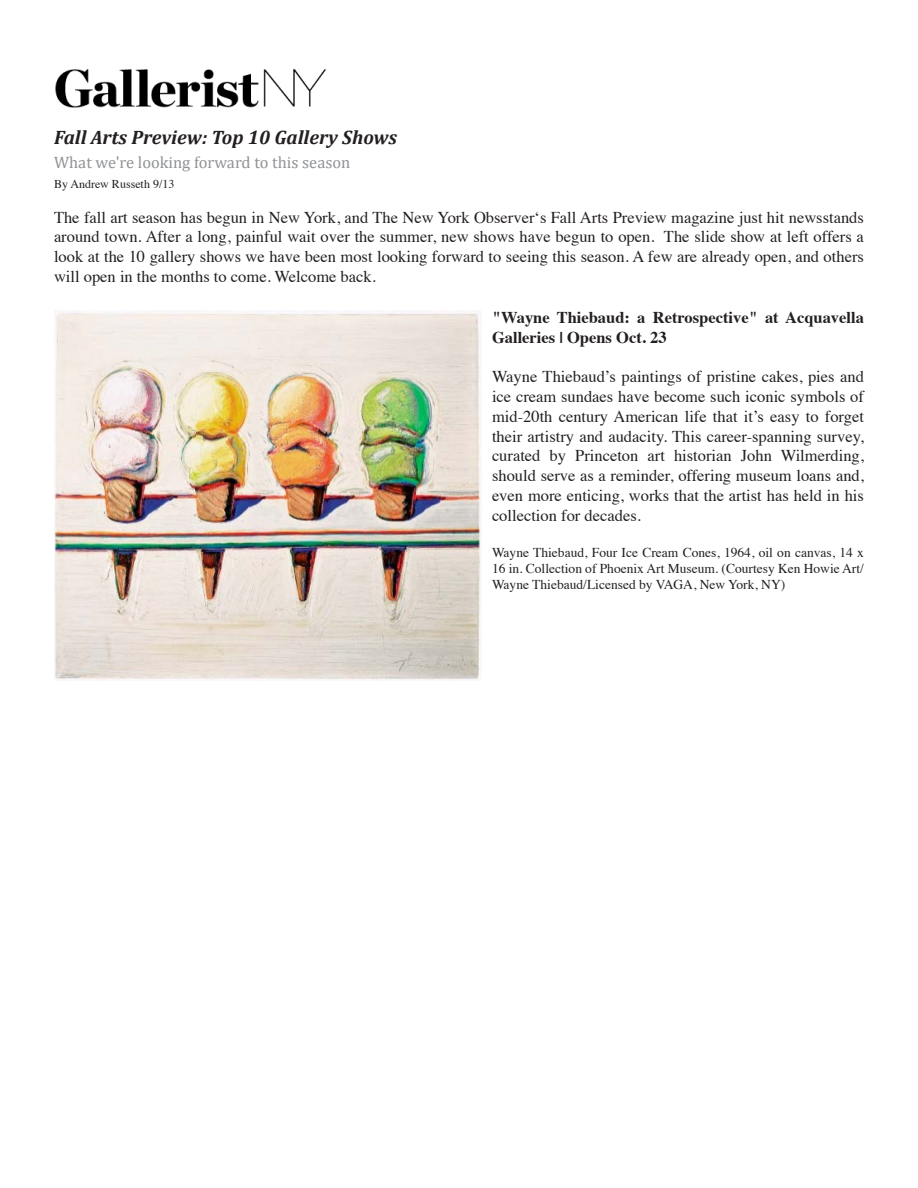
<style>
.page{position:relative;width:918px;height:1188px;background:#fff}
.page>*{position:absolute;margin:0;border:0;box-sizing:border-box;transform-origin:0 0}
.t1{font:italic 700 19.5px "Cambria";color:#231f20}
.t2{font:16.5px/19.8px "Times";color:#231f20;text-align:justify}
.t3{font:700 16.5px/19.8px "Times";color:#231f20}
.t4{font:16.5px "Cambria";color:#909295}
.t5{font:13.5px/16.2px "Times";color:#231f20;text-align:justify}
.t6{font:12px "Times";color:#231f20}
</style>
<div class="page">
<img style="left:55px;top:69px;width:272px;height:39px">
<img style="left:54px;top:310px;width:428px;height:371px">
<p class="t1" style="left:54px;top:123px;width:345px">Fall Arts Preview: Top 10 Gallery Shows</p>
<p class="t6" style="left:54px;top:173px;width:122px">By Andrew Russeth 9/13</p>
<p class="t4" style="left:54px;top:152px;width:298px">What we're looking forward to this season</p>
<p class="t2" style="left:54px;top:206px;width:811px">The fall art season has begun in New York, and The New York Observer‘s Fall Arts Preview magazine just hit newsstands around town. After a long, painful wait over the summer, new shows have begun to open. The slide show at left offers a look at the 10 gallery shows we have been most looking forward to seeing this season. A few are already open, and others will open in the months to come. Welcome back.</p>
<p class="t3" style="left:492px;top:306px;width:373px">"Wayne Thiebaud: a Retrospective" at Acquavella<br>Galleries | Opens Oct. 23</p>
<p class="t2" style="left:492px;top:365px;width:374px">Wayne Thiebaud’s paintings of pristine cakes, pies and ice cream sundaes have become such iconic symbols of mid-20th century American life that it’s easy to forget their artistry and audacity. This career-spanning survey, curated by Princeton art historian John Wilmerding, should serve as a reminder, offering museum loans and, even more enticing, works that the artist has held in his collection for decades.</p>
<p class="t5" style="left:492px;top:543px;width:374px">Wayne Thiebaud, Four Ice Cream Cones, 1964, oil on canvas, 14 x 16 in. Collection of Phoenix Art Museum. (Courtesy Ken Howie Art/ Wayne Thiebaud/Licensed by VAGA, New York, NY)</p>
</div>
